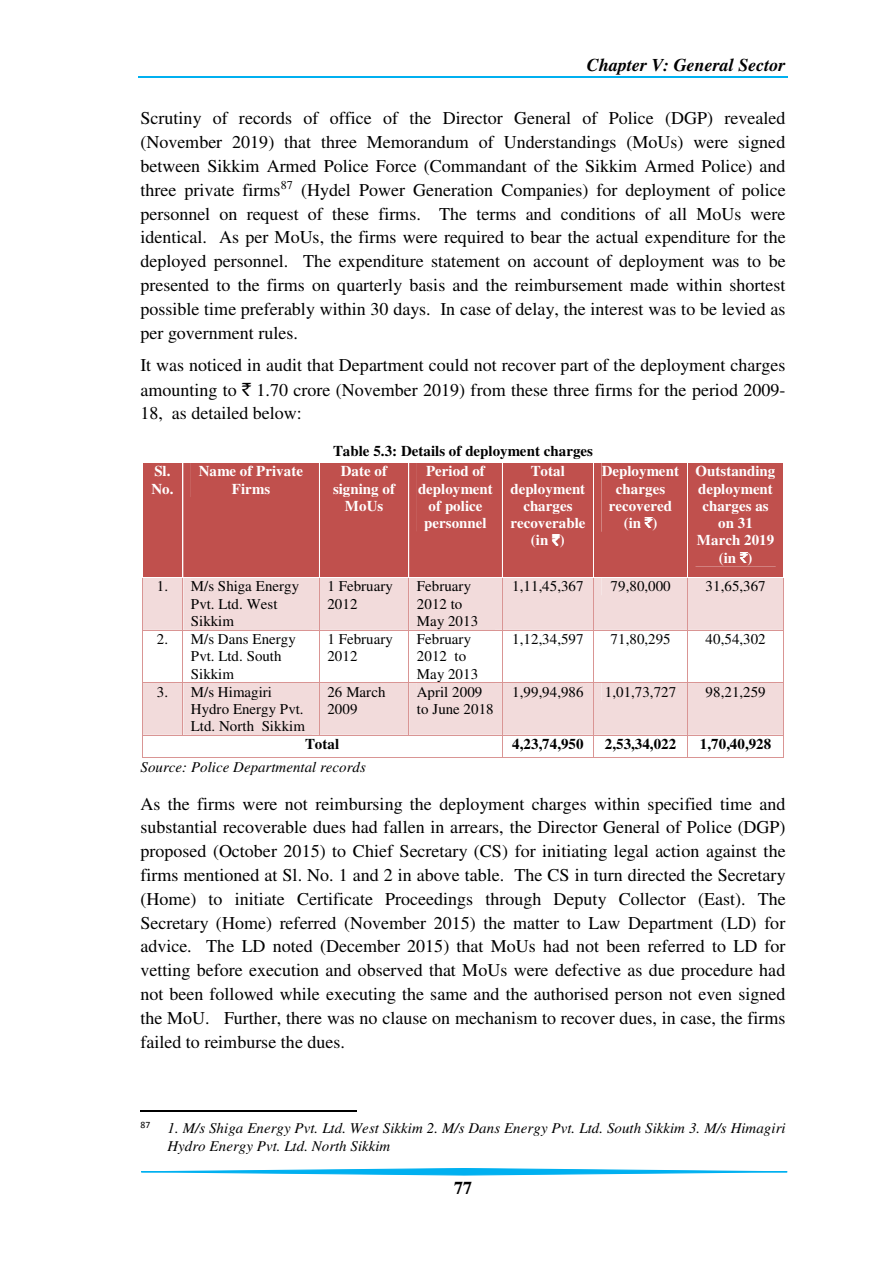
<style>
.page{position:relative;width:893px;height:1263px;background:#fff}
.page>*{position:absolute;margin:0;border:0;box-sizing:border-box;transform-origin:0 0}
.t1{font:18px/23.9px "Times";color:#000;text-align:justify}
.t2{font:italic 700 18px "Times";color:#000}
.t3{font:700 18px "Times";color:#000}
.t4{font:15px/17.2px "Times";letter-spacing:.005em;color:#000}
.t5{font:700 15px/17.2px "Times";color:#fff;text-align:center}
.t6{font:italic 15px/17.4px "Times";color:#000}
.t7{font:700 15px "Times";color:#000}
.s1{font-family:"Rupee Foradian"}
.s2{font-family:"Rupee Foradian";font-weight:400}
</style>
<div class="page">
<hr style="left:138px;top:76px;width:649px;height:2px;background:#00b0f0">
<svg style="left:141px;top:1168px;width:647px;height:7px"></svg>
<svg style="left:142px;top:463px;width:642px;height:168px;background:#d07d7b"></svg>
<hr style="left:142px;top:631px;width:1px;height:51px;background:#d99594">
<hr style="left:182px;top:631px;width:1px;height:51px;background:#d99594">
<hr style="left:319px;top:631px;width:1px;height:51px;background:#d99594">
<hr style="left:408px;top:631px;width:1px;height:51px;background:#d99594">
<hr style="left:502px;top:631px;width:1px;height:51px;background:#d99594">
<hr style="left:593px;top:631px;width:1px;height:51px;background:#d99594">
<hr style="left:687px;top:631px;width:1px;height:51px;background:#d99594">
<hr style="left:783px;top:631px;width:1px;height:51px;background:#d99594">
<svg style="left:142px;top:682px;width:642px;height:76px"></svg>
<hr style="left:140px;top:1110px;width:216px;height:1px;background:#000">
<p class="t2" style="left:587px;top:58px;width:200px">Chapter V: General Sector</p>
<p class="t1" style="left:140px;top:108px;width:647px">Scrutiny of records of office of the Director General of Police (DGP) revealed (November 2019) that three Memorandum of Understandings (MoUs) were signed between Sikkim Armed Police Force (Commandant of the Sikkim Armed Police) and three private firms<sup>87</sup> (Hydel Power Generation Companies) for deployment of police personnel on request of these firms. The terms and conditions of all MoUs were identical. As per MoUs, the firms were required to bear the actual expenditure for the deployed personnel. The expenditure statement on account of deployment was to be presented to the firms on quarterly basis and the reimbursement made within shortest possible time preferably within 30 days. In case of delay, the interest was to be levied as per government rules.</p>
<p class="t1" style="left:140px;top:355px;width:646px">It was noticed in audit that Department could not recover part of the deployment charges amounting to <span class="s1">`</span> 1.70 crore (November 2019) from these three firms for the period 2009- 18, as detailed below:</p>
<p class="t7" style="left:333px;top:446px;width:261px">Table 5.3: Details of deployment charges</p>
<p class="t5" style="left:151px;top:464px;width:24px;text-align:left">Sl.<br>No.</p>
<p class="t5" style="left:199px;top:464px;width:106px">Name of Private<br>Firms</p>
<p class="t5" style="left:333px;top:464px;width:64px">Date of signing of<br>MoUs</p>
<p class="t5" style="left:418px;top:464px;width:76px">Period of deployment of police personnel</p>
<p class="t5" style="left:510px;top:464px;width:77px">Total deployment charges recoverable (in <span class="s2">`</span>)</p>
<p class="t5" style="left:601px;top:464px;width:79px">Deployment charges recovered (in <span class="s2">`</span>)</p>
<p class="t5" style="left:695px;top:464px;width:81px">Outstanding deployment charges as on 31<br>March 2019 (in <span class="s2">`</span>)</p>
<p class="t4" style="left:191px;top:579px;width:110px;text-indent:-34px">1. M/s Shiga Energy<br>Pvt. Ltd. West<br>Sikkim</p>
<p class="t4" style="left:327px;top:579px;width:67px">1 February<br>2012</p>
<p class="t4" style="left:417px;top:579px;width:63px">February<br>2012 to<br>May 2013</p>
<p class="t4" style="left:512px;top:579px;width:73px">1,11,45,367</p>
<p class="t4" style="left:610px;top:579px;width:62px">79,80,000</p>
<p class="t4" style="left:705px;top:579px;width:62px">31,65,367</p>
<p class="t4" style="left:191px;top:632px;width:107px;text-indent:-34px">2. M/s Dans Energy<br>Pvt. Ltd. South<br>Sikkim</p>
<p class="t4" style="left:327px;top:632px;width:67px">1 February<br>2012</p>
<p class="t4" style="left:417px;top:632px;width:63px">February<br>2012 to<br>May 2013</p>
<p class="t4" style="left:512px;top:632px;width:73px">1,12,34,597</p>
<p class="t4" style="left:610px;top:632px;width:62px">71,80,295</p>
<p class="t4" style="left:705px;top:632px;width:62px">40,54,302</p>
<p class="t4" style="left:191px;top:685px;width:116px;text-indent:-34px">3. M/s Himagiri<br>Hydro Energy Pvt.<br>Ltd. North Sikkim</p>
<p class="t4" style="left:327px;top:685px;width:60px">26 March<br>2009</p>
<p class="t4" style="left:417px;top:685px;width:78px">April 2009 to June 2018</p>
<p class="t4" style="left:512px;top:685px;width:73px">1,99,94,986</p>
<p class="t4" style="left:604px;top:685px;width:73px">1,01,73,727</p>
<p class="t4" style="left:705px;top:685px;width:62px">98,21,259</p>
<p class="t7" style="left:305px;top:739px;width:36px">Total</p>
<p class="t7" style="left:512px;top:739px;width:73px">4,23,74,950</p>
<p class="t7" style="left:604px;top:739px;width:73px">2,53,34,022</p>
<p class="t7" style="left:699px;top:739px;width:73px">1,70,40,928</p>
<p class="t6" style="left:140px;top:760px;width:227px">Source: Police Departmental records</p>
<p class="t1" style="left:140px;top:794px;width:647px">As the firms were not reimbursing the deployment charges within specified time and substantial recoverable dues had fallen in arrears, the Director General of Police (DGP) proposed (October 2015) to Chief Secretary (CS) for initiating legal action against the firms mentioned at Sl. No. 1 and 2 in above table. The CS in turn directed the Secretary (Home) to initiate Certificate Proceedings through Deputy Collector (East). The Secretary (Home) referred (November 2015) the matter to Law Department (LD) for advice. The LD noted (December 2015) that MoUs had not been referred to LD for vetting before execution and observed that MoUs were defective as due procedure had not been followed while executing the same and the authorised person not even signed the MoU. Further, there was no clause on mechanism to recover dues, in case, the firms failed to reimburse the dues.</p>
<p class="t6" style="left:167px;top:1121px;width:619px;text-indent:-27px"><sup>87</sup> 1. M/s Shiga Energy Pvt. Ltd. West Sikkim 2. M/s Dans Energy Pvt. Ltd. South Sikkim 3. M/s Himagiri<br>Hydro Energy Pvt. Ltd. North Sikkim</p>
<p class="t3" style="left:454px;top:1181px;width:19px">77</p>
</div>
